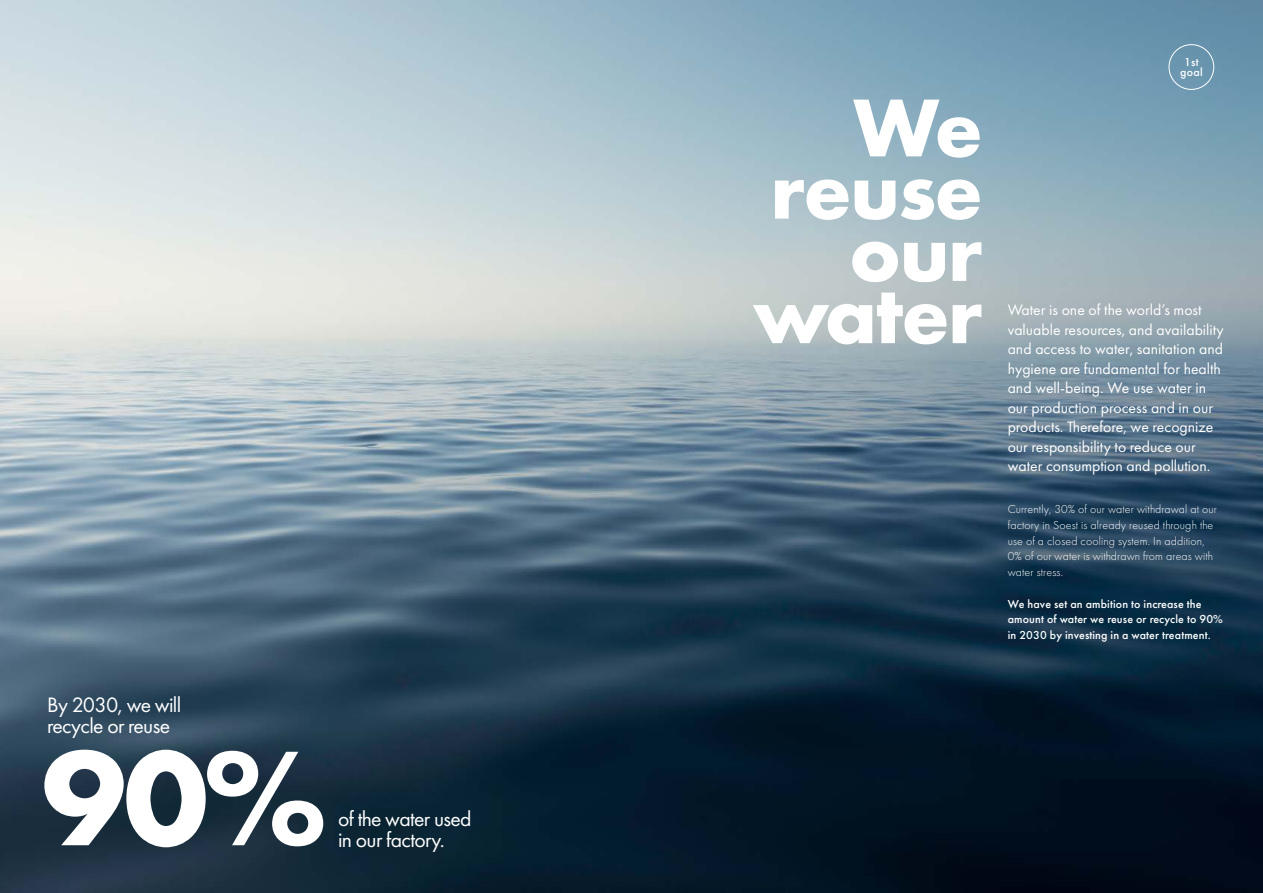
<style>
.page{position:relative;width:1263px;height:893px;background:#fff}
.page>*{position:absolute;margin:0;border:0;box-sizing:border-box;transform-origin:0 0}
.Keune_-_Sustainabili{font:700 140.1px "Futura PT";color:#fff}
.Header_small_white{font:700 85.12px "Futura PT";letter-spacing:-.02em;color:#fff}
.Small_copy_headers_b{font:21.67px/20.2px "Futura PT";letter-spacing:-.03em;color:#fff}
.t1{font:15.75px/19.5px "Futura PT";color:#fff}
.Body_copy_white{font:300 12px/15.8px "Futura PT";letter-spacing:.01em;color:#fff}
.Body_copy_white-2{font:500 12px/15.8px "Futura PT";letter-spacing:.01em;color:#fff}
</style>
<div class="page">
<img style="left:0;top:0;width:1263px;height:893px">
<div style="left:1169px;top:44px;width:45px;height:46px;border:1px solid #fff;border-radius:50%"></div>
<p class="Small_copy_headers_b" style="left:47px;top:695px;width:136px">By 2030, we will recycle or reuse</p>
<p class="Keune_-_Sustainabili" style="left:42px;top:708px;width:287px">90%</p>
<p class="Small_copy_headers_b" style="left:338px;top:809px;width:135px">of the water used in our factory.</p>
<p class="Body_copy_white-2" style="left:1184px;top:54px;width:16px">1st</p>
<p class="Body_copy_white-2" style="left:1180px;top:64px;width:24px">goal</p>
<p class="Header_small_white" style="left:853px;top:73px;width:131px">We</p>
<p class="Header_small_white" style="left:770px;top:135px;width:214px">reuse</p>
<p class="Header_small_white" style="left:849px;top:198px;width:135px">our</p>
<p class="Header_small_white" style="left:753px;top:260px;width:231px">water</p>
<p class="t1" style="left:1008px;top:300px;width:218px">Water is one of the world’s most valuable resources, and availability and access to water, sanitation and hygiene are fundamental for health and well-being. We use water in our production process and in our products. Therefore, we recognize our responsibility to reduce our water consumption and pollution.</p>
<p class="Body_copy_white" style="left:1008px;top:501px;width:211px">Currently, 30% of our water withdrawal at our factory in Soest is already reused through the use of a closed cooling system. In addition, 0% of our water is withdrawn from areas with water stress.</p>
<p class="Body_copy_white-2" style="left:1008px;top:596px;width:217px">We have set an ambition to increase the amount of water we reuse or recycle to 90% in 2030 by investing in a water treatment.</p>
</div>
